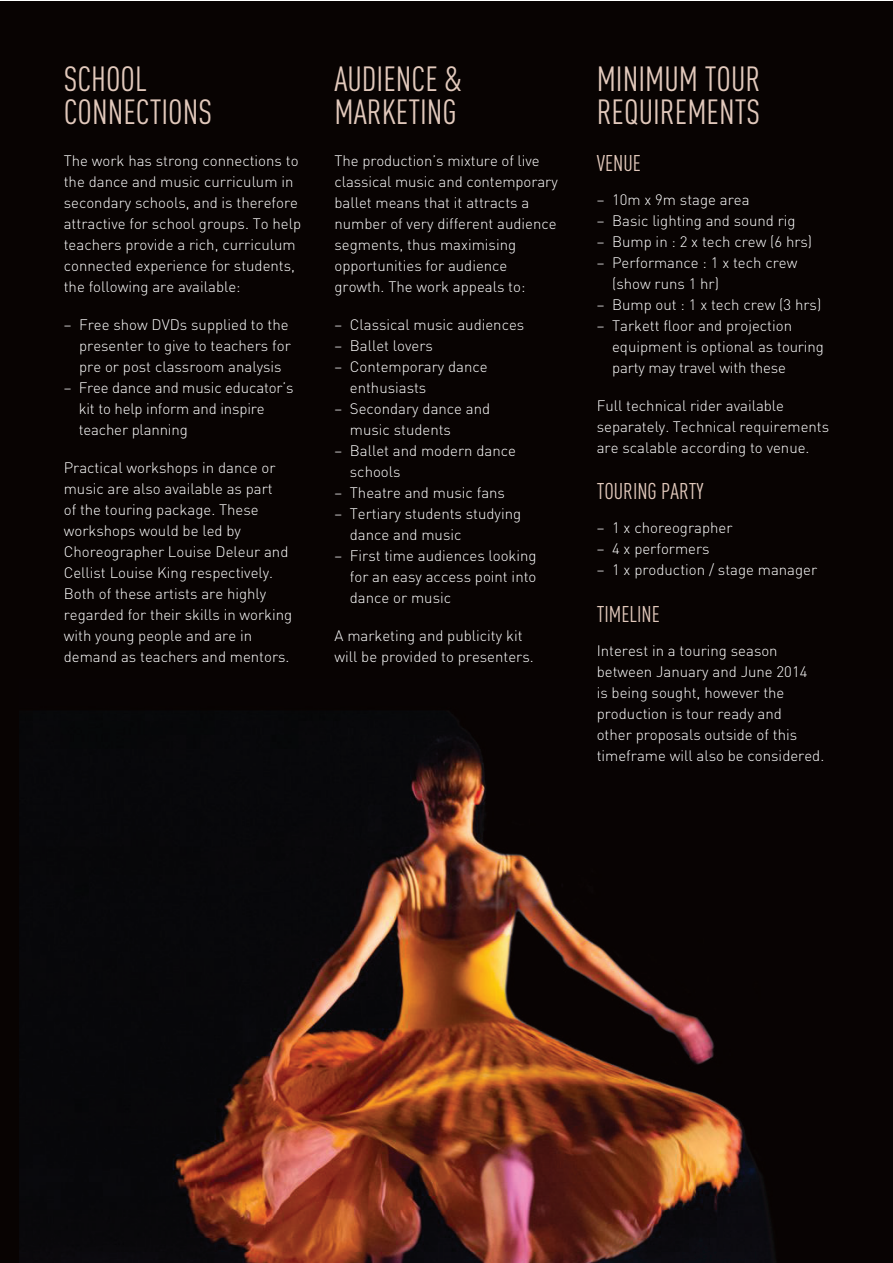
<style>
.page{position:relative;width:893px;height:1263px;background:#fff}
.page>*{position:absolute;margin:0;border:0;box-sizing:border-box;transform-origin:0 0}
.t1{font:34.5px/33px "DIN Cond";color:#e2c9bc}
.t2{font:22.5px "DIN Cond";color:#e2c9bc}
.t3{font:300 15px/21px "DIN";color:#fff}
</style>
<div class="page">
<div style="left:0;top:1px;width:892px;height:1262px;background:#080302"></div>
<img style="left:19px;top:712px;width:757px;height:551px">
<h1 class="t1" style="left:64px;top:62px;width:150px">SCHOOL<br>CONNECTIONS</h1>
<p class="t3" style="left:64px;top:150px;width:239px">The work has strong connections to the dance and music curriculum in secondary schools, and is therefore attractive for school groups. To help teachers provide a rich, curriculum connected experience for students, the following are available:</p>
<p class="t3" style="left:79px;top:314px;width:213px;text-indent:-15px">– Free show DVDs supplied to the presenter to give to teachers for pre or post classroom analysis</p>
<p class="t3" style="left:79px;top:377px;width:217px;text-indent:-15px">– Free dance and music educator’s kit to help inform and inspire teacher planning</p>
<p class="t3" style="left:64px;top:457px;width:230px">Practical workshops in dance or music are also available as part<br>of the touring package. These workshops would be led by<br>Choreographer Louise Deleur and<br>Cellist Louise King respectively.<br>Both of these artists are highly regarded for their skills in working with young people and are in demand as teachers and mentors.</p>
<h1 class="t1" style="left:334px;top:62px;width:128px">AUDIENCE &amp;<br>MARKETING</h1>
<p class="t3" style="left:334px;top:150px;width:225px">The production’s mixture of live classical music and contemporary ballet means that it attracts a number of very different audience segments, thus maximising opportunities for audience growth. The work appeals to:</p>
<p class="t3" style="left:334px;top:314px;width:191px">– Classical music audiences</p>
<p class="t3" style="left:334px;top:335px;width:100px">– Ballet lovers</p>
<p class="t3" style="left:350px;top:356px;width:139px;text-indent:-15px">– Contemporary dance enthusiasts</p>
<p class="t3" style="left:350px;top:398px;width:142px;text-indent:-15px">– Secondary dance and music students</p>
<p class="t3" style="left:350px;top:440px;width:168px;text-indent:-15px">– Ballet and modern dance schools</p>
<p class="t3" style="left:334px;top:482px;width:172px">– Theatre and music fans</p>
<p class="t3" style="left:350px;top:503px;width:173px;text-indent:-15px">– Tertiary students studying dance and music</p>
<p class="t3" style="left:350px;top:545px;width:188px;text-align:justify;text-indent:-15px">– First time audiences looking for an easy access point into dance or music</p>
<p class="t3" style="left:334px;top:625px;width:201px">A marketing and publicity kit will be provided to presenters.</p>
<h1 class="t1" style="left:597px;top:62px;width:165px">MINIMUM TOUR<br>REQUIREMENTS</h1>
<h2 class="t2" style="left:597px;top:150px;width:46px">VENUE</h2>
<p class="t3" style="left:597px;top:189px;width:154px">– 10m x 9m stage area</p>
<p class="t3" style="left:597px;top:210px;width:200px">– Basic lighting and sound rig</p>
<p class="t3" style="left:597px;top:231px;width:217px">– Bump in : 2 x tech crew (6 hrs)</p>
<p class="t3" style="left:612px;top:252px;width:187px;text-indent:-15px">– Performance : 1 x tech crew (show runs 1 hr)</p>
<p class="t3" style="left:597px;top:294px;width:226px">– Bump out : 1 x tech crew (3 hrs)</p>
<p class="t3" style="left:612px;top:315px;width:213px;text-indent:-15px">– Tarkett floor and projection equipment is optional as touring party may travel with these</p>
<p class="t3" style="left:597px;top:395px;width:234px">Full technical rider available separately. Technical requirements are scalable according to venue.</p>
<h2 class="t2" style="left:597px;top:478px;width:108px">TOURING PARTY</h2>
<p class="t3" style="left:597px;top:517px;width:137px">– 1 x choreographer</p>
<p class="t3" style="left:597px;top:538px;width:114px">– 4 x performers</p>
<p class="t3" style="left:597px;top:559px;width:222px">– 1 x production / stage manager</p>
<h2 class="t2" style="left:597px;top:601px;width:65px">TIMELINE</h2>
<p class="t3" style="left:597px;top:640px;width:229px">Interest in a touring season between January and June 2014<br>is being sought, however the production is tour ready and<br>other proposals outside of this timeframe will also be considered.</p>
</div>
